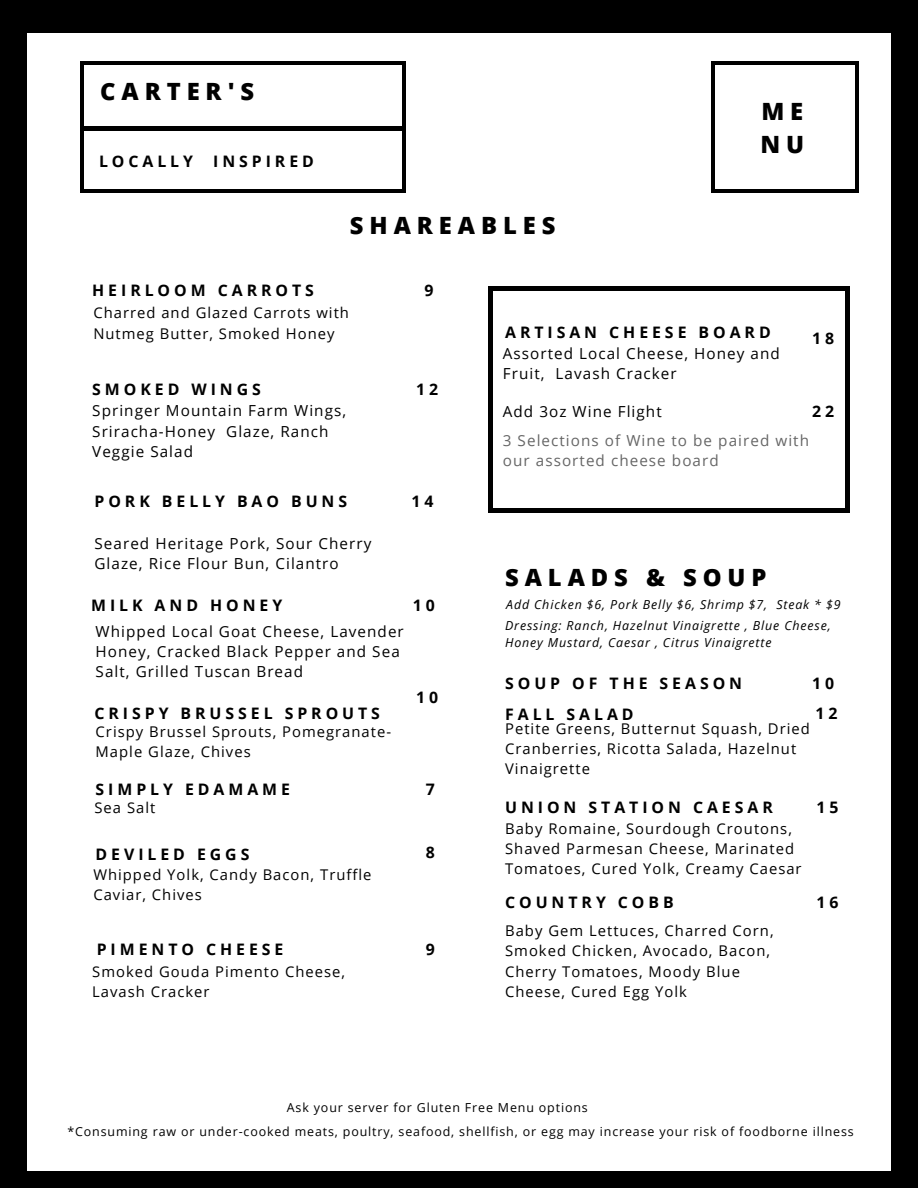
<style>
.page{position:relative;width:918px;height:1188px;background:#000}
.page>*{position:absolute;margin:0;border:0;box-sizing:border-box;transform-origin:0 0}
.t1{font:800 23.85px/32.7px "Open Sans";letter-spacing:.25em;color:#000}
.t2{font:700 15.9px "Open Sans";letter-spacing:.25em;color:#000}
.t3{font:15.3px/20.2px "Open Sans";letter-spacing:.07em;color:#000}
.t4{font:15.3px/20.2px "Open Sans";letter-spacing:.07em;color:#666}
.t5{font:14.85px/20.2px "Open Sans";letter-spacing:.07em;color:#000}
.t6{font:12.45px "Open Sans";letter-spacing:.07em;color:#000}
.t7{font:italic 12.45px/21.3px "Open Sans";letter-spacing:.07em;color:#000}
</style>
<div class="page">
<div style="left:27px;top:34px;width:864px;height:1137px;background:#fff"></div>
<svg style="left:402px;top:190px;width:4px;height:3px"></svg>
<hr style="left:80px;top:65px;width:4px;height:125px;background:#000">
<svg style="left:80px;top:190px;width:4px;height:3px"></svg>
<hr style="left:402px;top:65px;width:4px;height:125px;background:#000">
<hr style="left:84px;top:189px;width:318px;height:4px;background:#000">
<svg style="left:402px;top:61px;width:4px;height:4px"></svg>
<svg style="left:80px;top:61px;width:4px;height:4px"></svg>
<hr style="left:84px;top:61px;width:318px;height:4px;background:#000">
<hr style="left:84px;top:126px;width:321px;height:4px;background:#000">
<hr style="left:711px;top:65px;width:4px;height:125px;background:#000">
<svg style="left:711px;top:190px;width:4px;height:3px"></svg>
<hr style="left:855px;top:65px;width:4px;height:125px;background:#000">
<hr style="left:715px;top:189px;width:141px;height:4px;background:#000">
<svg style="left:856px;top:61px;width:3px;height:4px"></svg>
<svg style="left:711px;top:61px;width:4px;height:4px"></svg>
<hr style="left:715px;top:61px;width:141px;height:4px;background:#000">
<svg style="left:846px;top:508px;width:4px;height:5px"></svg>
<hr style="left:489px;top:290px;width:4px;height:218px;background:#000">
<svg style="left:489px;top:508px;width:4px;height:5px"></svg>
<hr style="left:846px;top:290px;width:4px;height:218px;background:#000">
<div style="left:493px;top:508px;width:353px;height:5px;background:#000"></div>
<svg style="left:846px;top:286px;width:4px;height:4px"></svg>
<svg style="left:489px;top:286px;width:4px;height:4px"></svg>
<div style="left:493px;top:286px;width:353px;height:5px;background:#000"></div>
<h1 class="t1" style="left:100px;top:75px;width:156px">CARTER'S</h1>
<p class="t2" style="left:99px;top:150px;width:96px">LOCALLY</p>
<p class="t2" style="left:213px;top:150px;width:102px">INSPIRED</p>
<h1 class="t1" style="left:350px;top:208px;width:207px">SHAREABLES</h1>
<h1 class="t1" style="left:761px;top:95px;width:45px">ME<br>NU</h1>
<p class="t2" style="left:92px;top:279px;width:223px">HEIRLOOM CARROTS</p>
<p class="t2" style="left:425px;top:279px;width:11px">9</p>
<p class="t5" style="left:93px;top:302px;width:257px">Charred and Glazed Carrots with<br>Nutmeg Butter, Smoked Honey</p>
<p class="t2" style="left:92px;top:378px;width:170px">SMOKED WINGS</p>
<p class="t2" style="left:416px;top:378px;width:24px">12</p>
<p class="t2" style="left:505px;top:321px;width:267px">ARTISAN CHEESE BOARD</p>
<p class="t3" style="left:503px;top:343px;width:279px">Assorted Local Cheese, Honey and<br>Fruit, Lavash Cracker</p>
<p class="t2" style="left:812px;top:327px;width:24px">18</p>
<p class="t3" style="left:92px;top:400px;width:255px">Springer Mountain Farm Wings,<br>Sriracha-Honey Glaze, Ranch<br>Veggie Salad</p>
<p class="t2" style="left:94px;top:490px;width:254px">PORK BELLY BAO BUNS</p>
<p class="t3" style="left:94px;top:533px;width:278px">Seared Heritage Pork, Sour Cherry<br>Glaze, Rice Flour Bun, Cilantro</p>
<p class="t2" style="left:412px;top:490px;width:24px">14</p>
<p class="t2" style="left:91px;top:594px;width:193px">MILK AND HONEY</p>
<p class="t3" style="left:96px;top:621px;width:310px">Whipped Local Goat Cheese, Lavender<br>Honey, Cracked Black Pepper and Sea<br>Salt, Grilled Tuscan Bread</p>
<p class="t2" style="left:94px;top:702px;width:287px">CRISPY BRUSSEL SPROUTS</p>
<p class="t5" style="left:96px;top:721px;width:297px">Crispy Brussel Sprouts, Pomegranate-<br>Maple Glaze, Chives</p>
<p class="t2" style="left:413px;top:594px;width:24px">10</p>
<p class="t2" style="left:416px;top:686px;width:24px">10</p>
<p class="t2" style="left:96px;top:778px;width:196px">SIMPLY EDAMAME</p>
<p class="t2" style="left:426px;top:778px;width:11px">7</p>
<p class="t5" style="left:94px;top:797px;width:62px">Sea Salt</p>
<p class="t2" style="left:96px;top:843px;width:155px">DEVILED EGGS</p>
<p class="t5" style="left:93px;top:864px;width:280px">Whipped Yolk, Candy Bacon, Truffle<br>Caviar, Chives</p>
<p class="t2" style="left:97px;top:938px;width:188px">PIMENTO CHEESE</p>
<p class="t5" style="left:92px;top:961px;width:254px">Smoked Gouda Pimento Cheese,<br>Lavash Cracker</p>
<p class="t2" style="left:426px;top:841px;width:11px">8</p>
<p class="t2" style="left:426px;top:938px;width:11px">9</p>
<p class="t3" style="left:503px;top:401px;width:160px">Add 3oz Wine Flight</p>
<p class="t2" style="left:812px;top:400px;width:24px">22</p>
<p class="t4" style="left:503px;top:429px;width:308px">3 Selections of Wine to be paired with our assorted cheese board</p>
<h1 class="t1" style="left:505px;top:561px;width:263px">SALADS &amp; SOUP</h1>
<p class="t7" style="left:505px;top:593px;width:337px">Add Chicken $6, Pork Belly $6, Shrimp $7, Steak * $9<br>Dressing: Ranch, Hazelnut Vinaigrette , Blue Cheese,</p>
<p class="t7" style="left:505px;top:631px;width:268px">Honey Mustard, Caesar , Citrus Vinaigrette</p>
<p class="t2" style="left:505px;top:672px;width:239px">SOUP OF THE SEASON</p>
<p class="t2" style="left:812px;top:672px;width:24px">10</p>
<p class="t2" style="left:816px;top:702px;width:24px">12</p>
<p class="t2" style="left:505px;top:703px;width:130px">FALL SALAD</p>
<p class="t5" style="left:505px;top:718px;width:306px">Petite Greens, Butternut Squash, Dried<br>Cranberries, Ricotta Salada, Hazelnut<br>Vinaigrette</p>
<p class="t2" style="left:505px;top:796px;width:269px">UNION STATION CAESAR</p>
<p class="t2" style="left:817px;top:796px;width:24px">15</p>
<p class="t5" style="left:505px;top:818px;width:298px">Baby Romaine, Sourdough Croutons,<br>Shaved Parmesan Cheese, Marinated<br>Tomatoes, Cured Yolk, Creamy Caesar</p>
<p class="t2" style="left:505px;top:891px;width:170px">COUNTRY COBB</p>
<p class="t2" style="left:817px;top:891px;width:24px">16</p>
<p class="t5" style="left:505px;top:920px;width:270px">Baby Gem Lettuces, Charred Corn,<br>Smoked Chicken, Avocado, Bacon,<br>Cherry Tomatoes, Moody Blue<br>Cheese, Cured Egg Yolk</p>
<p class="t6" style="left:287px;top:1099px;width:302px">Ask your server for Gluten Free Menu options</p>
<p class="t6" style="left:68px;top:1123px;width:788px">*Consuming raw or under-cooked meats, poultry, seafood, shellfish, or egg may increase your risk of foodborne illness</p>
</div>
